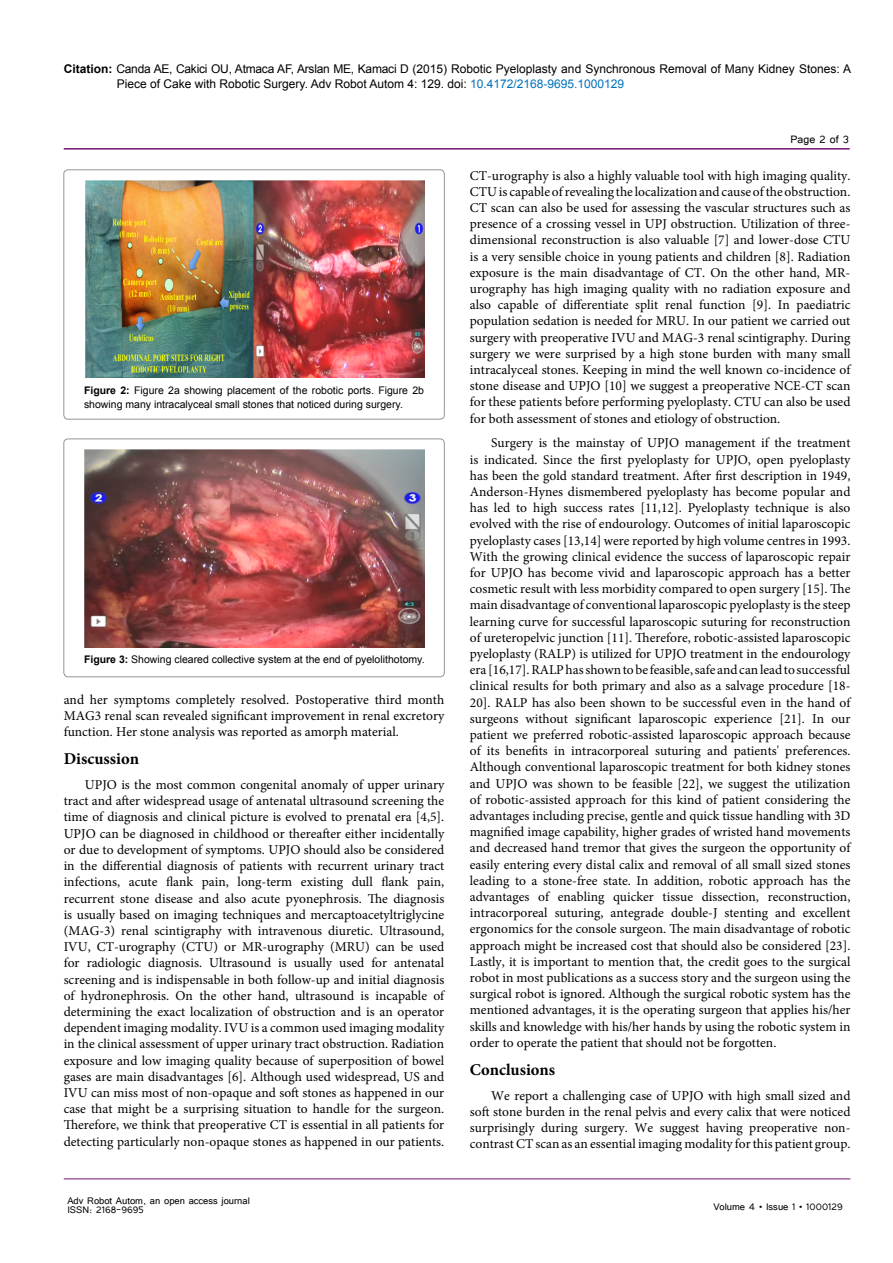
<style>
.page{position:relative;width:893px;height:1263px;background:#fff}
.page>*{position:absolute;margin:0;border:0;box-sizing:border-box;transform-origin:0 0}
.t1{font:700 16.5px "Minion Pro";color:#000}
.t2{font:13.5px/16.2px "Minion Pro";color:#000;text-align:justify}
.t3{font:13.5px "Tunga";color:#000}
.t4{font:12px/15px "Arial";color:#000}
.t5{font:12px/8.9px "Tunga";color:#000}
.t6{font:10.5px/13.5px "Arial";color:#000}
.s1{font-weight:700}
.s2{color:#0072bc}
</style>
<div class="page">
<hr style="left:64px;top:148px;width:786px;height:2px;background:#741472">
<hr style="left:64px;top:1179px;width:786px;height:1px;background:#741472">
<div style="left:64px;top:170px;width:380px;height:249px;border:1px solid #939598;border-radius:4px"></div>
<img style="left:85px;top:180px;width:339px;height:197px">
<div style="left:64px;top:439px;width:380px;height:238px;border:1px solid #939598;border-radius:4px"></div>
<img style="left:84px;top:449px;width:340px;height:198px">
<p class="t4" style="left:117px;top:61px;width:736px;text-indent:-53px"><span class="s1">Citation:</span> Canda AE, Cakici OU, Atmaca AF, Arslan ME, Kamaci D (2015) Robotic Pyeloplasty and Synchronous Removal of Many Kidney Stones: A<br>Piece of Cake with Robotic Surgery. Adv Robot Autom 4: 129. doi: <span class="s2">10.4172/2168-9695.1000129</span></p>
<p class="t6" style="left:84px;top:384px;width:342px"><span class="s1">Figure 2:</span> Figure 2a showing placement of the robotic ports. Figure 2b showing many intracalyceal small stones that noticed during surgery.</p>
<p class="t6" style="left:84px;top:653px;width:342px"><span class="s1">Figure 3:</span> Showing cleared collective system at the end of pyelolithotomy.</p>
<p class="t2" style="left:64px;top:691px;width:382px">and her symptoms completely resolved. Postoperative third month MAG3 renal scan revealed significant improvement in renal excretory function. Her stone analysis was reported as amorph material.</p>
<p class="t1" style="left:64px;top:747px;width:77px">Discussion</p>
<p class="t2" style="left:64px;top:777px;width:382px;text-indent:21px">UPJO is the most common congenital anomaly of upper urinary tract and after widespread usage of antenatal ultrasound screening the time of diagnosis and clinical picture is evolved to prenatal era [4,5].<br>UPJO can be diagnosed in childhood or thereafter either incidentally or due to development of symptoms. UPJO should also be considered in the differential diagnosis of patients with recurrent urinary tract infections, acute flank pain, long-term existing dull flank pain, recurrent stone disease and also acute pyonephrosis. The diagnosis is usually based on imaging techniques and mercaptoacetyltriglycine (MAG-3) renal scintigraphy with intravenous diuretic. Ultrasound, IVU, CT-urography (CTU) or MR-urography (MRU) can be used for radiologic diagnosis. Ultrasound is usually used for antenatal screening and is indispensable in both follow-up and initial diagnosis of hydronephrosis. On the other hand, ultrasound is incapable of determining the exact localization of obstruction and is an operator dependent imaging modality. IVU is a common used imaging modality in the clinical assessment of upper urinary tract obstruction. Radiation exposure and low imaging quality because of superposition of bowel gases are main disadvantages [6]. Although used widespread, US and IVU can miss most of non-opaque and soft stones as happened in our case that might be a surprising situation to handle for the surgeon.<br>Therefore, we think that preoperative CT is essential in all patients for detecting particularly non-opaque stones as happened in our patients.</p>
<p class="t5" style="left:67px;top:1195px;width:184px">Adv Robot Autom, an open access journal<br>ISSN: 2168-9695</p>
<p class="t3" style="left:791px;top:131px;width:60px">Page 2 of 3</p>
<p class="t2" style="left:470px;top:167px;width:382px">CT-urography is also a highly valuable tool with high imaging quality.<br>CTU is capable of revealing the localization and cause of the obstruction.<br>CT scan can also be used for assessing the vascular structures such as presence of a crossing vessel in UPJ obstruction. Utilization of three&shy;dimensional reconstruction is also valuable [7] and lower-dose CTU is a very sensible choice in young patients and children [8]. Radiation exposure is the main disadvantage of CT. On the other hand, MR&shy;urography has high imaging quality with no radiation exposure and also capable of differentiate split renal function [9]. In paediatric population sedation is needed for MRU. In our patient we carried out surgery with preoperative IVU and MAG-3 renal scintigraphy. During surgery we were surprised by a high stone burden with many small intracalyceal stones. Keeping in mind the well known co-incidence of stone disease and UPJO [10] we suggest a preoperative NCE-CT scan for these patients before performing pyeloplasty. CTU can also be used for both assessment of stones and etiology of obstruction.</p>
<p class="t2" style="left:470px;top:435px;width:382px;text-indent:21px">Surgery is the mainstay of UPJO management if the treatment is indicated. Since the first pyeloplasty for UPJO, open pyeloplasty has been the gold standard treatment. After first description in 1949, Anderson-Hynes dismembered pyeloplasty has become popular and has led to high success rates [11,12]. Pyeloplasty technique is also evolved with the rise of endourology. Outcomes of initial laparoscopic pyeloplasty cases [13,14] were reported by high volume centres in 1993.<br>With the growing clinical evidence the success of laparoscopic repair for UPJO has become vivid and laparoscopic approach has a better cosmetic result with less morbidity compared to open surgery [15]. The main disadvantage of conventional laparoscopic pyeloplasty is the steep learning curve for successful laparoscopic suturing for reconstruction of ureteropelvic junction [11]. Therefore, robotic-assisted laparoscopic pyeloplasty (RALP) is utilized for UPJO treatment in the endourology era [16,17]. RALP has shown to be feasible, safe and can lead to successful clinical results for both primary and also as a salvage procedure [18- 20]. RALP has also been shown to be successful even in the hand of surgeons without significant laparoscopic experience [21]. In our patient we preferred robotic-assisted laparoscopic approach because of its benefits in intracorporeal suturing and patients' preferences.<br>Although conventional laparoscopic treatment for both kidney stones and UPJO was shown to be feasible [22], we suggest the utilization of robotic-assisted approach for this kind of patient considering the advantages including precise, gentle and quick tissue handling with 3D magnified image capability, higher grades of wristed hand movements and decreased hand tremor that gives the surgeon the opportunity of easily entering every distal calix and removal of all small sized stones leading to a stone-free state. In addition, robotic approach has the advantages of enabling quicker tissue dissection, reconstruction, intracorporeal suturing, antegrade double-J stenting and excellent ergonomics for the console surgeon. The main disadvantage of robotic approach might be increased cost that should also be considered [23].<br>Lastly, it is important to mention that, the credit goes to the surgical robot in most publications as a success story and the surgeon using the surgical robot is ignored. Although the surgical robotic system has the mentioned advantages, it is the operating surgeon that applies his/her skills and knowledge with his/her hands by using the robotic system in order to operate the patient that should not be forgotten.</p>
<p class="t1" style="left:470px;top:1058px;width:87px">Conclusions</p>
<p class="t2" style="left:470px;top:1087px;width:382px;text-indent:21px">We report a challenging case of UPJO with high small sized and soft stone burden in the renal pelvis and every calix that were noticed surprisingly during surgery. We suggest having preoperative non&shy;contrast CT scan as an essential imaging modality for this patient group.</p>
<p class="t5" style="left:713px;top:1202px;width:131px">Volume 4 • Issue 1 • 1000129</p>
</div>
